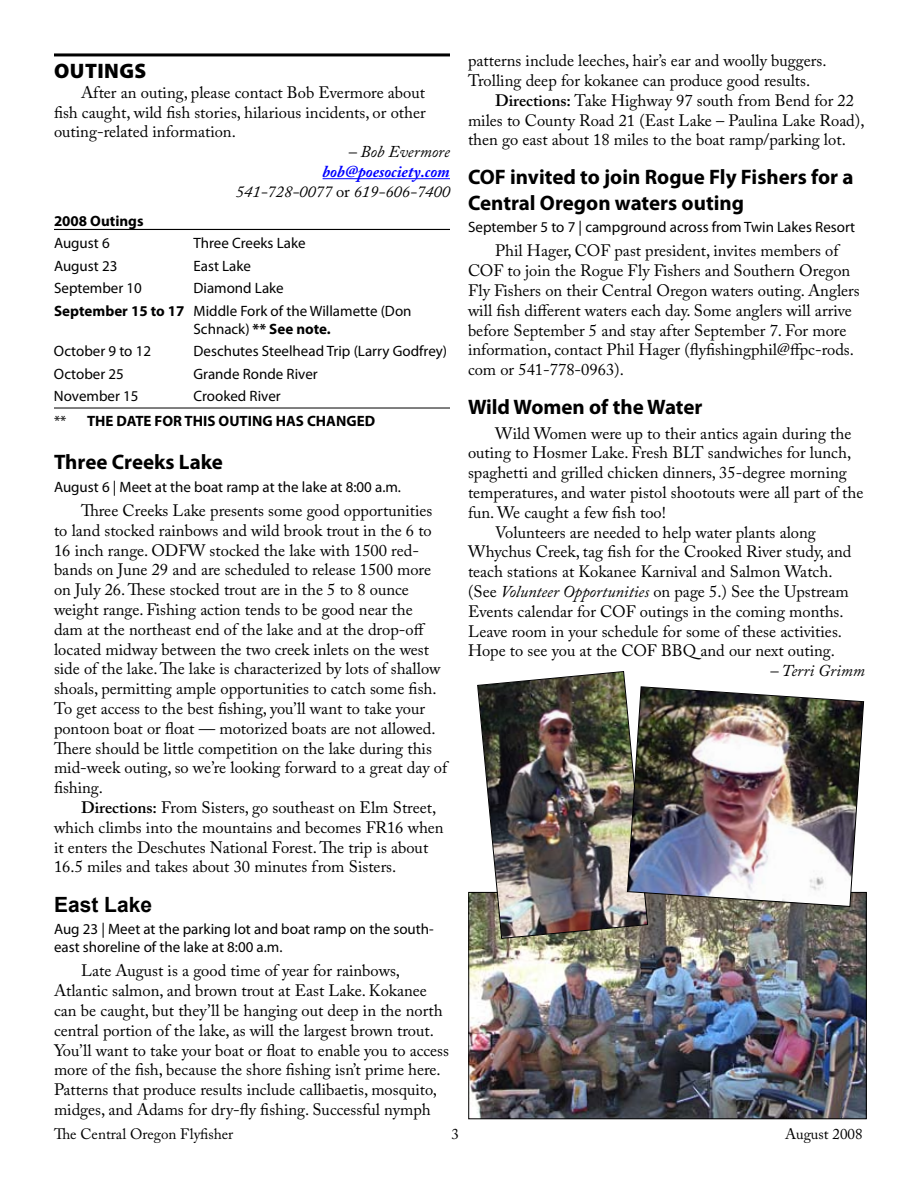
<style>
.page{position:relative;width:918px;height:1188px;background:#fff}
.page>*{position:absolute;margin:0;border:0;box-sizing:border-box;transform-origin:0 0}
.t1{font:700 21px/25.2px "Myriad Pro";color:#000}
.t2{font:700 21px "Arial";color:#000}
.t3{font:900 21px "Myriad Pro";letter-spacing:.02em;color:#000}
.t4{font:16.5px/19.8px "Adobe Caslon Pro";color:#000}
.t5{font:italic 16.5px/19.8px "Adobe Caslon Pro";color:#000;text-align:right}
.t6{font:15px/22.5px "Myriad Pro";color:#000}
.t7{font:700 15px "Myriad Pro";color:#000}
.t8{font:15px "Adobe Caslon Pro";color:#000}
.s1{font-weight:700;color:#00f}
.s2{font-style:normal}
.s3{font-weight:700}
.s4{font-weight:400}
.s5{font-weight:600}
.s6{font-style:italic}
</style>
<div class="page">
<hr style="left:54px;top:53px;width:396px;height:3px;background:#000">
<hr style="left:323px;top:178px;width:127px;height:1px;background:#00f">
<hr style="left:54px;top:229px;width:396px;height:1px;background:#000">
<hr style="left:54px;top:408px;width:396px;height:1px;background:#000">
<img style="left:470px;top:894px;width:395px;height:223px">
<img style="left:477px;top:671px;width:171px;height:268px">
<img style="left:627px;top:686px;width:237px;height:221px">
<p class="t3" style="left:54px;top:57px;width:94px">OUTINGS</p>
<p class="t4" style="left:54px;top:82px;width:373px;text-align:justify;text-indent:27px">After an outing, please contact Bob Evermore about fish caught, wild fish stories, hilarious incidents, or other outing-related information.</p>
<p class="t5" style="left:348px;top:142px;width:103px">– Bob Evermore</p>
<p class="t5" style="left:236px;top:161px;width:216px"><span class="s1">bob@poesociety.com<br></span>541-728-0077 <span class="s2">or</span> 619-606-7400</p>
<p class="t7" style="left:54px;top:211px;width:91px">2008 Outings</p>
<p class="t6" style="left:54px;top:232px;width:57px">August 6</p>
<p class="t6" style="left:194px;top:232px;width:114px">Three Creeks Lake</p>
<p class="t6" style="left:54px;top:254px;width:65px">August 23</p>
<p class="t6" style="left:194px;top:254px;width:59px">East Lake</p>
<p class="t6" style="left:54px;top:277px;width:89px">September 10</p>
<p class="t6" style="left:54px;top:277px;width:359px;text-indent:140px">Diamond Lake<br><span class="s3">September 15 to 17</span> Middle Fork of the Willamette (Don</p>
<p class="t7" style="left:194px;top:319px;width:139px"><span class="s4">Schnack)</span> ** See note.</p>
<p class="t6" style="left:54px;top:340px;width:99px">October 9 to 12</p>
<p class="t6" style="left:193px;top:340px;width:255px">Deschutes Steelhead Trip (Larry Godfrey)</p>
<p class="t6" style="left:54px;top:362px;width:71px">October 25</p>
<p class="t6" style="left:193px;top:362px;width:126px">Grande Ronde River</p>
<p class="t6" style="left:54px;top:385px;width:86px">November 15</p>
<p class="t6" style="left:193px;top:385px;width:89px">Crooked River</p>
<p class="t6" style="left:54px;top:409px;width:14px">**</p>
<p class="t7" style="left:87px;top:411px;width:290px">THE DATE FOR THIS OUTING HAS CHANGED</p>
<p class="t1" style="left:54px;top:449px;width:171px">Three Creeks Lake</p>
<p class="t6" style="left:54px;top:475px;width:349px">August 6 | Meet at the boat ramp at the lake at 8:00 a.m.</p>
<p class="t4" style="left:54px;top:500px;width:395px;text-indent:27px">Three Creeks Lake presents some good opportunities to land stocked rainbows and wild brook trout in the 6 to 16 inch range. ODFW stocked the lake with 1500 red&shy;bands on June 29 and are scheduled to release 1500 more on July 26. These stocked trout are in the 5 to 8 ounce weight range. Fishing action tends to be good near the<br>dam at the northeast end of the lake and at the drop-off located midway between the two creek inlets on the west side of the lake. The lake is characterized by lots of shallow shoals, permitting ample opportunities to catch some fish.<br>To get access to the best fishing, you’ll want to take your pontoon boat or float — motorized boats are not allowed.<br>There should be little competition on the lake during this mid-week outing, so we’re looking forward to a great day of fishing.</p>
<p class="t4" style="left:54px;top:797px;width:391px;text-indent:27px"><span class="s5">Directions:</span> From Sisters, go southeast on Elm Street, which climbs into the mountains and becomes FR16 when it enters the Deschutes National Forest. The trip is about 16.5 miles and takes about 30 minutes from Sisters.</p>
<p class="t2" style="left:54px;top:890px;width:100px">East Lake</p>
<p class="t6" style="left:54px;top:920px;width:381px;line-height:18px">Aug 23 | Meet at the parking lot and boat ramp on the south&shy;east shoreline of the lake at 8:00 a.m.</p>
<p class="t4" style="left:54px;top:961px;width:397px;text-indent:27px">Late August is a good time of year for rainbows, Atlantic salmon, and brown trout at East Lake. Kokanee can be caught, but they’ll be hanging out deep in the north central portion of the lake, as will the largest brown trout.<br>You’ll want to take your boat or float to enable you to access more of the fish, because the shore fishing isn’t prime here.<br>Patterns that produce results include callibaetis, mosquito, midges, and Adams for dry-fly fishing. Successful nymph</p>
<p class="t4" style="left:468px;top:51px;width:360px">patterns include leeches, hair’s ear and woolly buggers.</p>
<p class="t4" style="left:468px;top:70px;width:344px">Trolling deep for kokanee can produce good results.</p>
<p class="t4" style="left:495px;top:90px;width:361px"><span class="s5">Directions:</span> Take Highway 97 south from Bend for 22</p>
<p class="t4" style="left:468px;top:110px;width:398px">miles to County Road 21 (East Lake – Paulina Lake Road),</p>
<p class="t4" style="left:468px;top:130px;width:379px">then go east about 18 miles to the boat ramp/parking lot.</p>
<p class="t1" style="left:468px;top:164px;width:387px">COF invited to join Rogue Fly Fishers for a<br>Central Oregon waters outing</p>
<p class="t6" style="left:468px;top:216px;width:389px">September 5 to 7 | campground across from Twin Lakes Resort</p>
<p class="t4" style="left:468px;top:241px;width:393px;text-indent:27px">Phil Hager, COF past president, invites members of COF to join the Rogue Fly Fishers and Southern Oregon Fly Fishers on their Central Oregon waters outing. Anglers will fish different waters each day. Some anglers will arrive before September 5 and stay after September 7. For more information, contact Phil Hager (flyfishingphil@ffpc-rods. com or 541-778-0963).</p>
<p class="t1" style="left:468px;top:394px;width:236px">Wild Women of the Water</p>
<p class="t4" style="left:495px;top:423px;width:358px">Wild Women were up to their antics again during the</p>
<p class="t4" style="left:468px;top:443px;width:385px">outing to Hosmer Lake. Fresh BLT sandwiches for lunch,</p>
<p class="t4" style="left:468px;top:463px;width:380px">spaghetti and grilled chicken dinners, 35-degree morning</p>
<p class="t4" style="left:468px;top:482px;width:397px">temperatures, and water pistol shootouts were all part of the</p>
<p class="t4" style="left:468px;top:502px;width:200px">fun. We caught a few fish too!</p>
<p class="t4" style="left:495px;top:522px;width:322px">Volunteers are needed to help water plants along</p>
<p class="t4" style="left:468px;top:542px;width:385px">Whychus Creek, tag fish for the Crooked River study, and</p>
<p class="t4" style="left:468px;top:562px;width:366px">teach stations at Kokanee Karnival and Salmon Watch.</p>
<p class="t4" style="left:468px;top:581px;width:382px">(See <span class="s6">Volunteer Opportunities</span> on page 5.) See the Upstream</p>
<p class="t4" style="left:468px;top:601px;width:377px">Events calendar for COF outings in the coming months.</p>
<p class="t4" style="left:468px;top:621px;width:376px">Leave room in your schedule for some of these activities.</p>
<p class="t4" style="left:468px;top:641px;width:368px">Hope to see you at the COF BBQ and our next outing.</p>
<p class="t5" style="left:770px;top:661px;width:96px">– Terri Grimm</p>
<p class="t8" style="left:54px;top:1125px;width:181px">The Central Oregon Flyfisher</p>
<p class="t8" style="left:785px;top:1125px;width:79px">August 2008</p>
</div>
